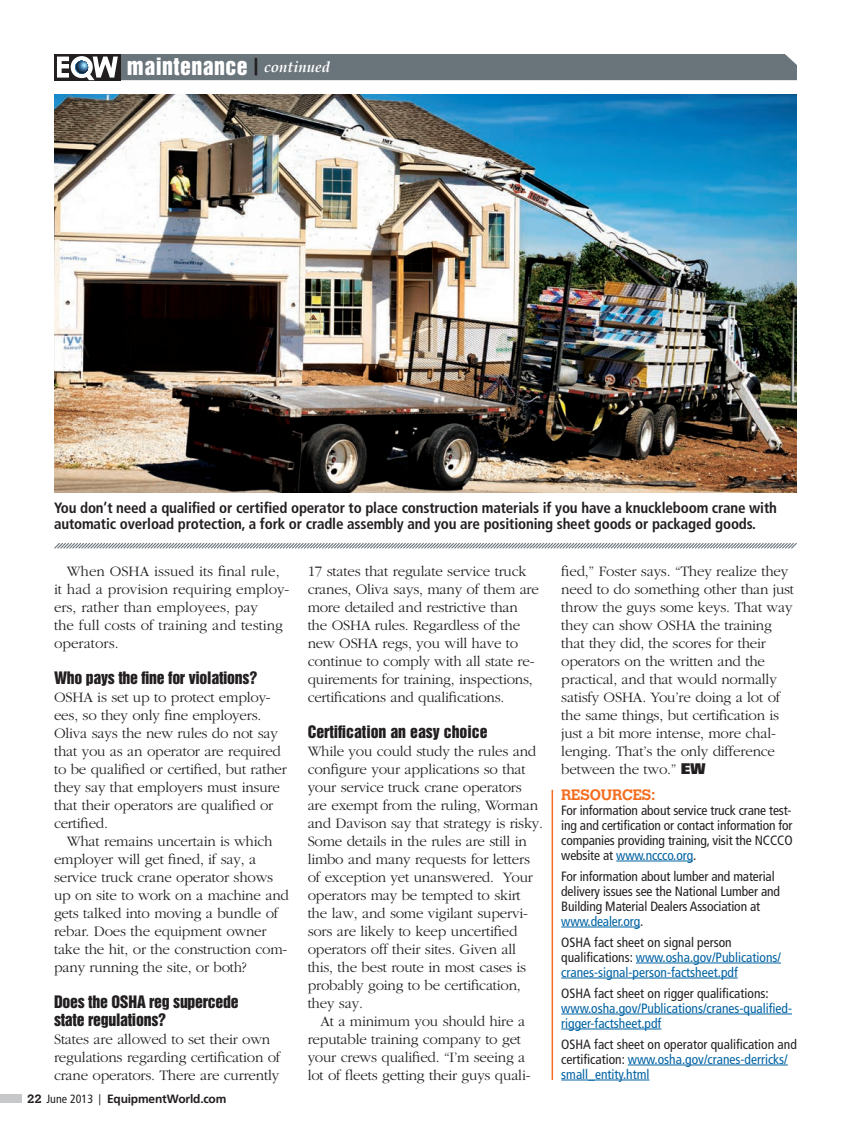
<style>
.page{position:relative;width:851px;height:1134px;background:#fff}
.page>*{position:absolute;margin:0;border:0;box-sizing:border-box;transform-origin:0 0}
.t1{font:21.9px "Helvetica Inserat";letter-spacing:.02em;color:#fff}
.t2{font:15.75px/18px "Helvetica Inserat";letter-spacing:-.015em;color:#231f20}
.t3{font:300 15px/18px "Garamond";letter-spacing:-.015em;color:#231f20}
.t4{font:700 condensed 15px/16.5px "Frutiger";letter-spacing:-.01em;color:#231f20}
.t5{font:700 15px "Calvert";letter-spacing:-.01em;color:#f36e21}
.t6{font:condensed 13.5px/15px "Frutiger";letter-spacing:-.01em;color:#231f20}
.t7{font:condensed 13.5px/15px "Frutiger";color:#0062a3}
.t8{font:700 12px "Frutiger";letter-spacing:-.015em;color:#231f20}
.s1{font-family:"Calvert"}
.s2{font-weight:400;font-stretch:condensed}
.s3{font-family:"Century Gothic";font-weight:400}
.s4{font-family:"Folio";font-weight:800}
.s5{color:#0062a3}
.s6{color:#231f20}
</style>
<div class="page">
<div style="left:0;top:1094px;width:22px;height:9px;background:#c7c8ca"></div>
<svg style="left:54px;top:54px;width:742px;height:26px;background:#6d767c"></svg>
<hr style="left:616px;top:861px;width:77px;height:1px;background:#0062a3">
<hr style="left:561px;top:927px;width:79px;height:1px;background:#0062a3">
<hr style="left:635px;top:963px;width:146px;height:1px;background:#0062a3">
<hr style="left:561px;top:978px;width:176px;height:1px;background:#0062a3">
<hr style="left:561px;top:1014px;width:231px;height:1px;background:#0062a3">
<hr style="left:561px;top:1029px;width:100px;height:1px;background:#0062a3">
<hr style="left:627px;top:1065px;width:160px;height:1px;background:#0062a3">
<hr style="left:561px;top:1080px;width:88px;height:1px;background:#0062a3">
<img style="left:54px;top:95px;width:742px;height:397px">
<svg style="left:54px;top:543px;width:743px;height:6px"></svg>
<hr style="left:551px;top:790px;width:2px;height:290px;background:#f36e21">
<h1 class="t1" style="left:127px;top:54px;width:205px">maintenance <sup>|</sup> <sup>continued</sup></h1>
<p class="t4" style="left:54px;top:500px;width:724px">You don’t need a qualified or certified operator to place construction materials if you have a knuckleboom crane with automatic overload protection, a fork or cradle assembly and you are positioning sheet goods or packaged goods.</p>
<p class="t3" style="left:54px;top:563px;width:237px;text-indent:13px">When OSHA issued its final rule, it had a provision requiring employ&shy;ers, rather than employees, pay<br>the full costs of training and testing operators.</p>
<p class="t2" style="left:54px;top:669px;width:205px">Who pays the fine for violations?</p>
<p class="t3" style="left:54px;top:689px;width:234px">OSHA is set up to protect employ&shy;ees, so they only fine employers.<br>Oliva says the new rules do not say that you as an operator are required to be qualified or certified, but rather they say that employers must insure that their operators are qualified or certified.</p>
<p class="t3" style="left:54px;top:833px;width:236px;text-indent:13px">What remains uncertain is which employer will get fined, if say, a service truck crane operator shows up on site to work on a machine and gets talked into moving a bundle of rebar. Does the equipment owner take the hit, or the construction com&shy;pany running the site, or both?</p>
<p class="t2" style="left:54px;top:993px;width:186px">Does the OSHA reg supercede state regulations?</p>
<p class="t3" style="left:54px;top:1031px;width:228px">States are allowed to set their own regulations regarding certification of crane operators. There are currently</p>
<p class="t8" style="left:27px;top:1092px;width:201px"><span class="s1">22</span> <span class="s2">June 2013</span> <span class="s3">|</span> EquipmentWorld.com</p>
<p class="t3" style="left:308px;top:563px;width:233px">17 states that regulate service truck cranes, Oliva says, many of them are more detailed and restrictive than the OSHA rules. Regardless of the new OSHA regs, you will have to continue to comply with all state re&shy;quirements for training, inspections, certifications and qualifications.</p>
<p class="t2" style="left:308px;top:723px;width:181px">Certification an easy choice</p>
<p class="t3" style="left:308px;top:743px;width:237px">While you could study the rules and configure your applications so that your service truck crane operators are exempt from the ruling, Worman and Davison say that strategy is risky.<br>Some details in the rules are still in limbo and many requests for letters of exception yet unanswered. Your operators may be tempted to skirt the law, and some vigilant supervi&shy;sors are likely to keep uncertified operators off their sites. Given all this, the best route in most cases is probably going to be certification, they say.</p>
<p class="t3" style="left:308px;top:1013px;width:224px;text-indent:13px">At a minimum you should hire a reputable training company to get your crews qualified. “I’m seeing a lot of fleets getting their guys quali-</p>
<p class="t3" style="left:561px;top:563px;width:234px">fied,” Foster says. “They realize they need to do something other than just throw the guys some keys. That way they can show OSHA the training that they did, the scores for their operators on the written and the practical, and that would normally satisfy OSHA. You’re doing a lot of the same things, but certification is just a bit more intense, more chal&shy;lenging. That’s the only difference between the two.” <span class="s4">EW</span></p>
<p class="t5" style="left:561px;top:785px;width:96px">RESOURCES:</p>
<p class="t6" style="left:561px;top:803px;width:233px;text-align:justify">For information about service truck crane test&shy;ing and certification or contact information for companies providing training, visit the NCCCO website at <span class="s5">www.nccco.org</span>.</p>
<p class="t6" style="left:561px;top:869px;width:220px">For information about lumber and material delivery issues see the National Lumber and Building Material Dealers Association at <span class="s5">www.dealer.org</span>.</p>
<p class="t7" style="left:561px;top:935px;width:221px"><span class="s6">OSHA fact sheet on signal person qualifications:</span> www.osha.gov/Publications/ cranes-signal-person-factsheet.pdf</p>
<p class="t6" style="left:561px;top:986px;width:209px">OSHA fact sheet on rigger qualifications:</p>
<p class="t7" style="left:561px;top:1001px;width:232px">www.osha.gov/Publications/cranes-qualified&shy;rigger-factsheet.pdf</p>
<p class="t6" style="left:561px;top:1037px;width:237px">OSHA fact sheet on operator qualification and certification: <span class="s5">www.osha.gov/cranes-derricks/ small_entity.html</span></p>
</div>
